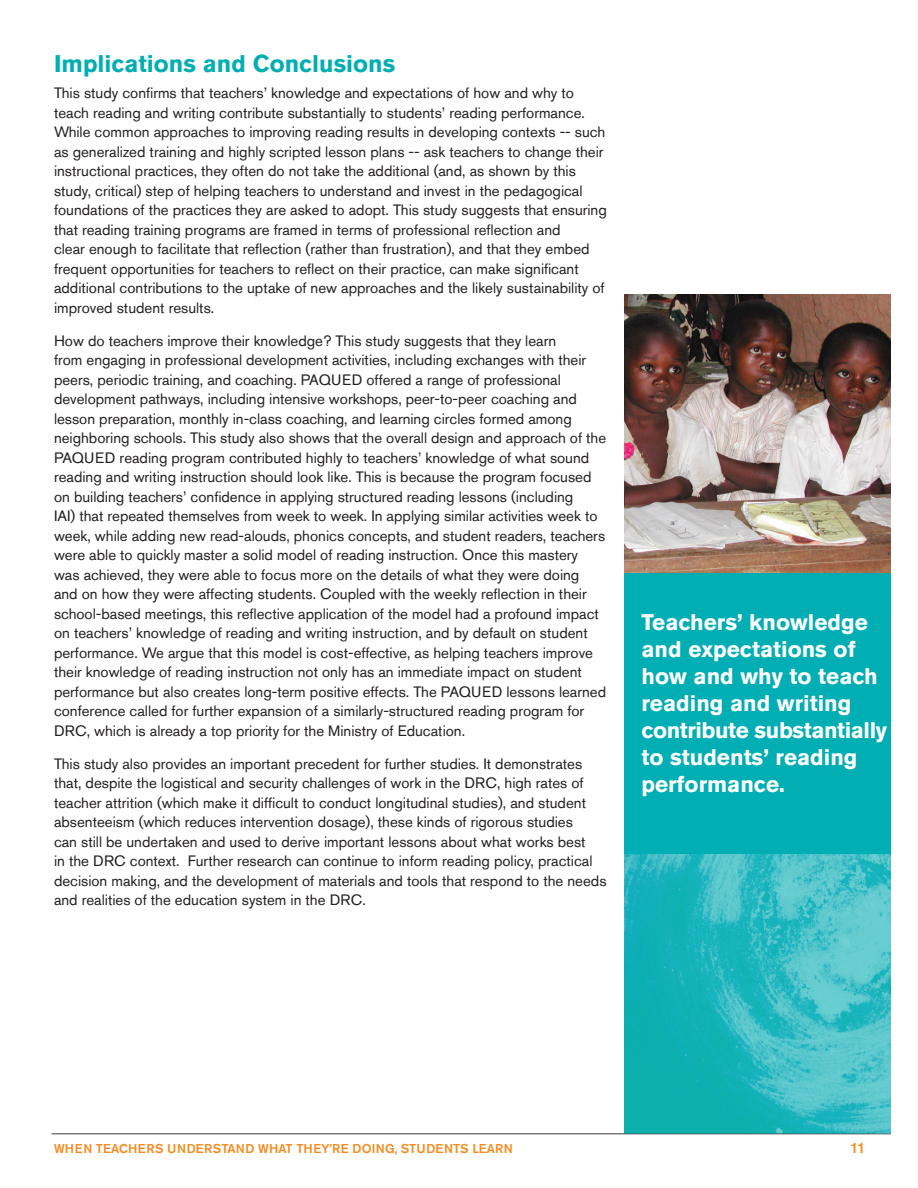
<style>
.page{position:relative;width:918px;height:1188px;background:#fff}
.page>*{position:absolute;margin:0;border:0;box-sizing:border-box;transform-origin:0 0}
.head_2_teal{font:700 24px "Akzidenz Grotesk Std";color:#00aeb3}
.Pull_Quote_Flush_Rig{font:700 22.5px/27px "Akzidenz Grotesk Std";color:#fff}
.body_text{font:15px/19.5px "Akzidenz Grotesk Std";color:#231f20}
.head_1_orange{font:500 15px "Akzidenz Grotesk Std";color:#f68b1f}
.head_1_orange-2{font:500 12.75px "Akzidenz Grotesk Std";letter-spacing:.005em;color:#f68b1f}
</style>
<div class="page">
<img style="left:624px;top:294px;width:266px;height:279px">
<hr style="left:52px;top:1134px;width:839px;height:1px;background:#3e3e3f">
<img style="left:624px;top:854px;width:266px;height:280px">
<div style="left:624px;top:573px;width:266px;height:281px;background:#00aeb3"></div>
<p class="head_2_teal" style="left:54px;top:50px;width:343px">Implications and Conclusions</p>
<p class="body_text" style="left:54px;top:83px;width:554px">This study confirms that teachers’ knowledge and expectations of how and why to teach reading and writing contribute substantially to students’ reading performance.<br>While common approaches to improving reading results in developing contexts -- such as generalized training and highly scripted lesson plans -- ask teachers to change their instructional practices, they often do not take the additional (and, as shown by this study, critical) step of helping teachers to understand and invest in the pedagogical foundations of the practices they are asked to adopt. This study suggests that ensuring that reading training programs are framed in terms of professional reflection and<br>clear enough to facilitate that reflection (rather than frustration), and that they embed frequent opportunities for teachers to reflect on their practice, can make significant additional contributions to the uptake of new approaches and the likely sustainability of improved student results.</p>
<p class="body_text" style="left:54px;top:331px;width:554px">How do teachers improve their knowledge? This study suggests that they learn<br>from engaging in professional development activities, including exchanges with their peers, periodic training, and coaching. PAQUED offered a range of professional development pathways, including intensive workshops, peer-to-peer coaching and lesson preparation, monthly in-class coaching, and learning circles formed among neighboring schools. This study also shows that the overall design and approach of the PAQUED reading program contributed highly to teachers’ knowledge of what sound reading and writing instruction should look like. This is because the program focused on building teachers’ confidence in applying structured reading lessons (including<br>IAI) that repeated themselves from week to week. In applying similar activities week to week, while adding new read-alouds, phonics concepts, and student readers, teachers were able to quickly master a solid model of reading instruction. Once this mastery was achieved, they were able to focus more on the details of what they were doing and on how they were affecting students. Coupled with the weekly reflection in their school-based meetings, this reflective application of the model had a profound impact on teachers’ knowledge of reading and writing instruction, and by default on student performance. We argue that this model is cost-effective, as helping teachers improve their knowledge of reading instruction not only has an immediate impact on student performance but also creates long-term positive effects. The PAQUED lessons learned conference called for further expansion of a similarly-structured reading program for DRC, which is already a top priority for the Ministry of Education.</p>
<p class="body_text" style="left:54px;top:754px;width:554px">This study also provides an important precedent for further studies. It demonstrates that, despite the logistical and security challenges of work in the DRC, high rates of teacher attrition (which make it difficult to conduct longitudinal studies), and student absenteeism (which reduces intervention dosage), these kinds of rigorous studies<br>can still be undertaken and used to derive important lessons about what works best<br>in the DRC context. Further research can continue to inform reading policy, practical decision making, and the development of materials and tools that respond to the needs and realities of the education system in the DRC.</p>
<p class="Pull_Quote_Flush_Rig" style="left:642px;top:609px;width:247px">Teachers’ knowledge and expectations of how and why to teach reading and writing contribute substantially to students’ reading performance.</p>
<p class="head_1_orange-2" style="left:54px;top:1141px;width:461px">WHEN TEACHERS UNDERSTAND WHAT THEY’RE DOING, STUDENTS LEARN</p>
<p class="head_1_orange" style="left:850px;top:1139px;width:17px">11</p>
</div>
